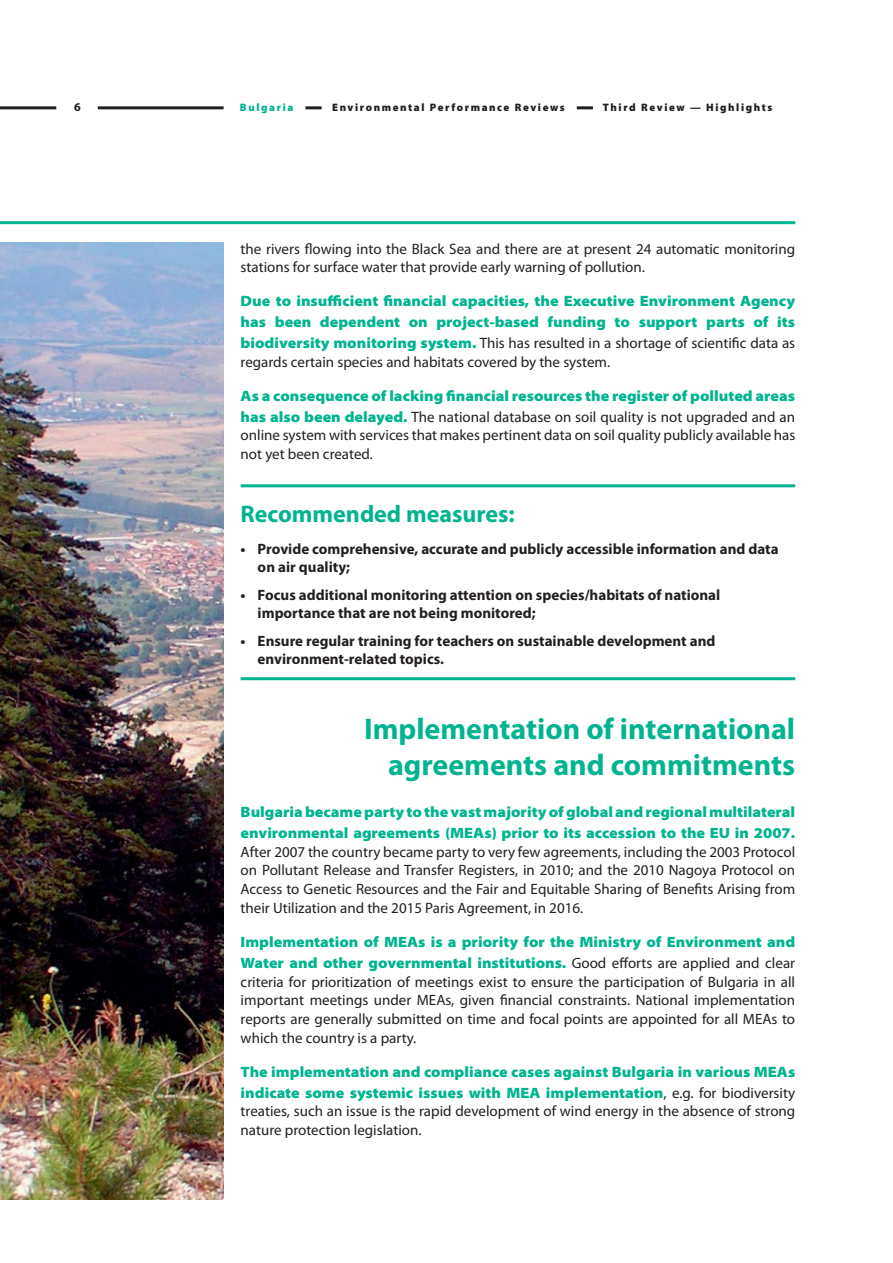
<style>
.page{position:relative;width:893px;height:1263px;background:#fff}
.page>*{position:absolute;margin:0;border:0;box-sizing:border-box;transform-origin:0 0}
.t1{font:700 30px/36px "Myriad Pro";color:#00b490;text-align:right}
.t2{font:700 24px "Myriad Pro";color:#00b490}
.t3{font:15px/18.8px "Myriad Pro";color:#231f20}
.t4{font:900 semi-expanded 15px/21px "Myriad Pro";color:#00b490}
.t5{font:700 15px/18.8px "Myriad Pro";color:#231f20}
.t6{font:700 12px "Myriad Pro";color:#231f20}
.t7{font:900 10.8px "Myriad Pro";letter-spacing:.15em;color:#231f20}
.t8{font:900 10.8px "Myriad Pro";letter-spacing:.145em;color:#00b490}
.s1{font-weight:400;font-stretch:normal;color:#231f20}
</style>
<div class="page">
<hr style="left:98px;top:106px;width:126px;height:3px;background:#231f20">
<hr style="left:305px;top:106px;width:17px;height:3px;background:#231f20">
<hr style="left:577px;top:106px;width:16px;height:3px;background:#231f20">
<hr style="left:0;top:106px;width:56px;height:3px;background:#231f20">
<img style="left:0;top:242px;width:224px;height:957px">
<hr style="left:0;top:221px;width:795px;height:3px;background:#00b490">
<hr style="left:241px;top:484px;width:554px;height:3px;background:#00b490">
<hr style="left:241px;top:677px;width:554px;height:3px;background:#00b490">
<p class="t6" style="left:74px;top:103px;width:8px">6</p>
<p class="t8" style="left:240px;top:104px;width:55px">Bulgaria</p>
<p class="t7" style="left:332px;top:104px;width:234px">Environmental Performance Reviews</p>
<p class="t7" style="left:603px;top:104px;width:171px">Third Review — Highlights</p>
<p class="t3" style="left:241px;top:240px;width:556px">the rivers flowing into the Black Sea and there are at present 24 automatic monitoring stations for surface water that provide early warning of pollution.</p>
<p class="t4" style="left:241px;top:292px;width:556px;text-align:justify">Due to insufficient financial capacities, the Executive Environment Agency has been dependent on project-based funding to support parts of its biodiversity monitoring system. <span class="s1">This has resulted in a shortage of scientific data as</span></p>
<p class="t3" style="left:241px;top:353px;width:371px">regards certain species and habitats covered by the system.</p>
<p class="t4" style="left:241px;top:386px;width:556px">As a consequence of lacking financial resources the register of polluted areas has also been delayed. <span class="s1">The national database on soil quality is not upgraded and an</span></p>
<p class="t3" style="left:241px;top:427px;width:556px">online system with services that makes pertinent data on soil quality publicly available has not yet been created.</p>
<h2 class="t2" style="left:241px;top:505px;width:276px">Recommended measures:</h2>
<p class="t5" style="left:258px;top:540px;width:522px;text-indent:-17px">• Provide comprehensive, accurate and publicly accessible information and data on air quality;</p>
<p class="t5" style="left:258px;top:586px;width:464px;text-indent:-17px">• Focus additional monitoring attention on species/habitats of national importance that are not being monitored;</p>
<p class="t5" style="left:258px;top:632px;width:459px;text-indent:-17px">• Ensure regular training for teachers on sustainable development and environment-related topics.</p>
<h1 class="t1" style="left:364px;top:713px;width:433px">Implementation of international agreements and commitments</h1>
<p class="t4" style="left:241px;top:802px;width:556px">Bulgaria became party to the vast majority of global and regional multilateral environmental agreements (MEAs) prior to its accession to the EU in 2007.</p>
<p class="t3" style="left:241px;top:843px;width:556px;text-align:justify">After 2007 the country became party to very few agreements, including the 2003 Protocol on Pollutant Release and Transfer Registers, in 2010; and the 2010 Nagoya Protocol on Access to Genetic Resources and the Fair and Equitable Sharing of Benefits Arising from their Utilization and the 2015 Paris Agreement, in 2016.</p>
<p class="t4" style="left:241px;top:932px;width:556px">Implementation of MEAs is a priority for the Ministry of Environment and<br>Water and other governmental institutions. <span class="s1">Good efforts are applied and clear</span></p>
<p class="t3" style="left:241px;top:973px;width:556px;text-align:justify">criteria for prioritization of meetings exist to ensure the participation of Bulgaria in all important meetings under MEAs, given financial constraints. National implementation reports are generally submitted on time and focal points are appointed for all MEAs to which the country is a party.</p>
<p class="t4" style="left:241px;top:1062px;width:556px">The implementation and compliance cases against Bulgaria in various MEAs indicate some systemic issues with MEA implementation<span class="s1">, e.g. for biodiversity</span></p>
<p class="t3" style="left:241px;top:1103px;width:556px">treaties, such an issue is the rapid development of wind energy in the absence of strong nature protection legislation.</p>
</div>
